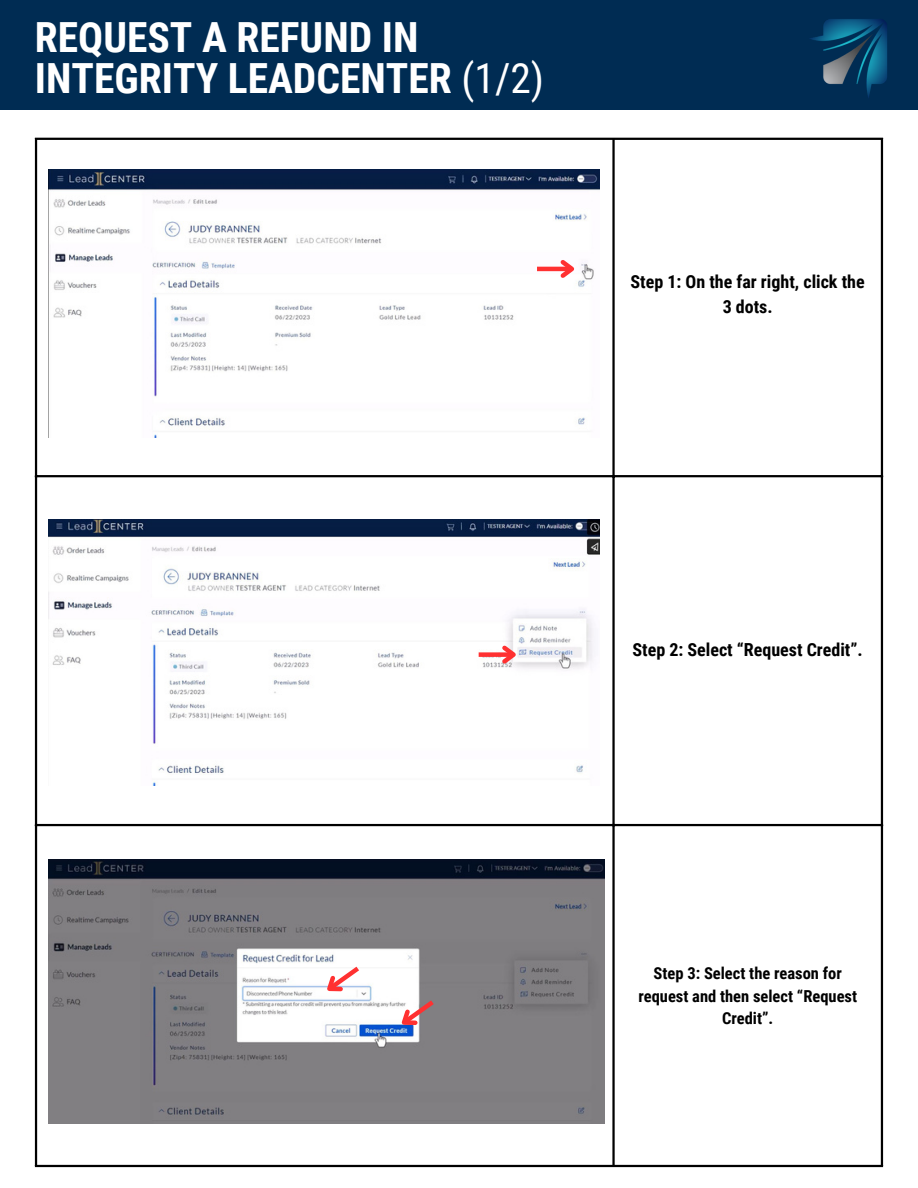
<style>
.page{position:relative;width:918px;height:1188px;background:#fff}
.page>*{position:absolute;margin:0;border:0;box-sizing:border-box;transform-origin:0 0}
.t1{font:700 41.55px "Roboto Condensed";color:#fff}
.t2{font:700 18px/24.8px "Roboto Condensed";color:#000;text-align:center}
.t3{font:700 16.5px/22.5px "Roboto Condensed";color:#000;text-align:center}
.s1{font-weight:400}
</style>
<div class="page">
<hr style="left:35px;top:140px;width:2px;height:1025px;background:#000">
<hr style="left:612px;top:140px;width:3px;height:1025px;background:#000">
<hr style="left:881px;top:140px;width:2px;height:1025px;background:#000">
<hr style="left:35px;top:138px;width:848px;height:2px;background:#000">
<hr style="left:35px;top:475px;width:848px;height:2px;background:#000">
<hr style="left:35px;top:824px;width:848px;height:2px;background:#000">
<hr style="left:35px;top:1165px;width:848px;height:2px;background:#000">
<div style="left:0;top:0;width:918px;height:110px;background:#002c53"></div>
<img style="left:810px;top:19px;width:77px;height:79px">
<img style="left:48px;top:170px;width:552px;height:267px">
<hr style="left:537px;top:267px;width:35px;height:4px;background:#ff3131">
<svg style="left:557px;top:256px;width:22px;height:26px"></svg>
<img style="left:48px;top:520px;width:552px;height:265px">
<img style="left:48px;top:859px;width:556px;height:265px">
<div style="left:479px;top:652px;width:35px;height:5px;background:#ff3131"></div>
<svg style="left:498px;top:642px;width:23px;height:26px"></svg>
<svg style="left:316px;top:962px;width:48px;height:42px"></svg>
<svg style="left:390px;top:996px;width:49px;height:42px"></svg>
<p class="t1" style="left:35px;top:13px;width:385px">REQUEST A REFUND IN</p>
<p class="t1" style="left:35px;top:55px;width:511px">INTEGRITY LEADCENTER <span class="s1">(1/2)</span></p>
<p class="t2" style="left:630px;top:270px;width:236px">Step 1: On the far right, click the<br>3 dots.</p>
<p class="t2" style="left:633px;top:638px;width:232px">Step 2: Select “Request Credit”.</p>
<p class="t3" style="left:638px;top:962px;width:220px">Step 3: Select the reason for request and then select “Request<br>Credit”.</p>
</div>
